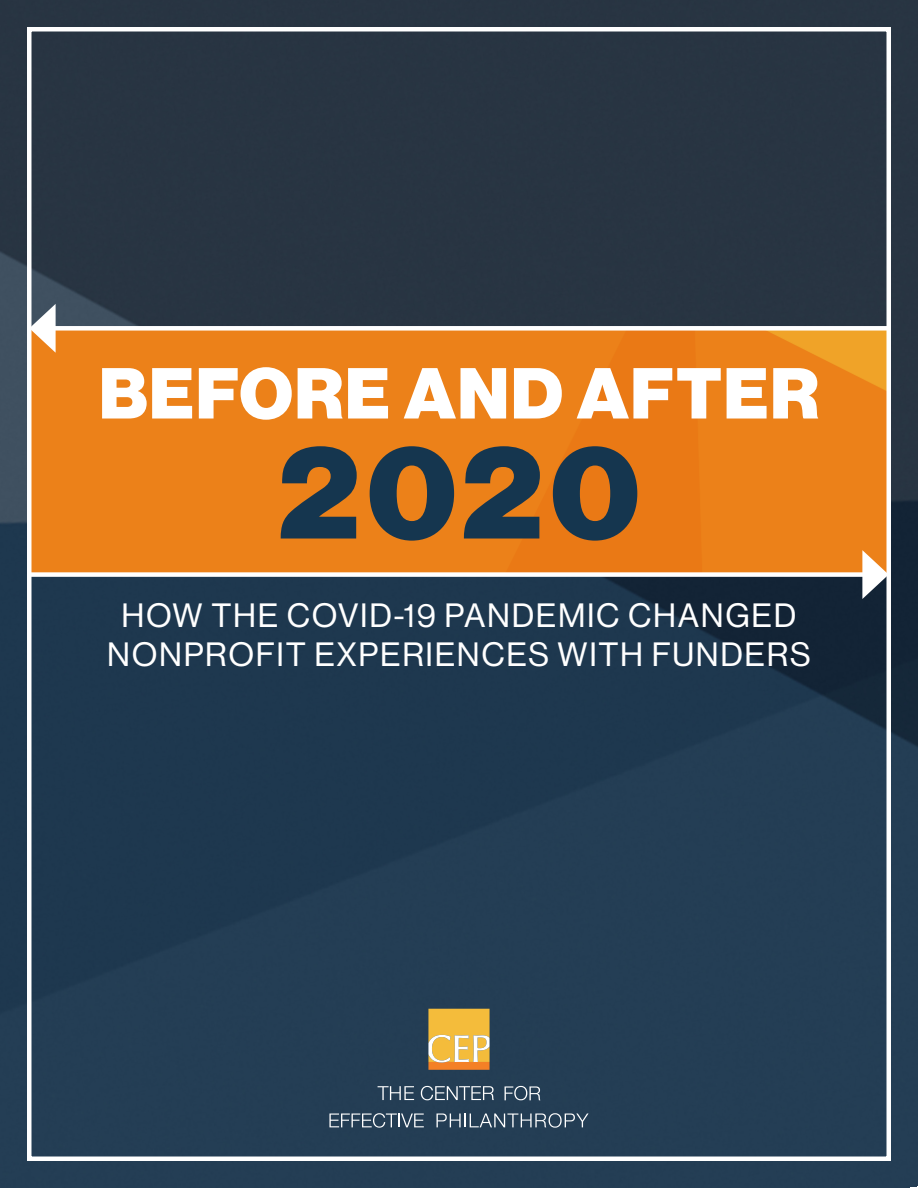
<style>
.page{position:relative;width:918px;height:1188px;background:#fff}
.page>*{position:absolute;margin:0;border:0;box-sizing:border-box;transform-origin:0 0}
.t1{font:132px "N Haas Grotesk DS Pro 95 Blk";color:#15364f}
.t2{font:70.5px "N Haas Grotesk DS Pro 95 Blk";letter-spacing:.025em;color:#fff}
.t3{font:33px/39.6px "N Haas Grotesk DS Pro 55 Rg";letter-spacing:.05em;color:#fff;text-align:center}
</style>
<div class="page">
<img style="left:0;top:0;width:918px;height:1188px">
<div style="left:32px;top:331px;width:854px;height:241px;background:#ec8119"></div>
<div style="left:45px;top:326px;width:844px;height:5px;background:#fff"></div>
<svg style="left:32px;top:304px;width:24px;height:49px"></svg>
<div style="left:29px;top:572px;width:844px;height:5px;background:#fff"></div>
<svg style="left:862px;top:550px;width:24px;height:49px"></svg>
<svg style="left:378px;top:1086px;width:36px;height:14px"></svg>
<svg style="left:421px;top:1086px;width:73px;height:14px"></svg>
<svg style="left:505px;top:1086px;width:35px;height:14px"></svg>
<svg style="left:329px;top:1113px;width:95px;height:14px"></svg>
<svg style="left:437px;top:1113px;width:152px;height:14px;background:#54687a"></svg>
<svg style="left:428px;top:1009px;width:62px;height:61px;background:#eeb954"></svg>
<div style="left:27px;top:27px;width:864px;height:1134px;border:4px solid #fff"></div>
<p class="t2" style="left:99px;top:352px;width:721px">BEFORE AND AFTER</p>
<p class="t1" style="left:278px;top:414px;width:363px">2020</p>
<p class="t3" style="left:107px;top:596px;width:705px">HOW THE COVID-19 PANDEMIC CHANGED<br>NONPROFIT EXPERIENCES WITH FUNDERS</p>
</div>
